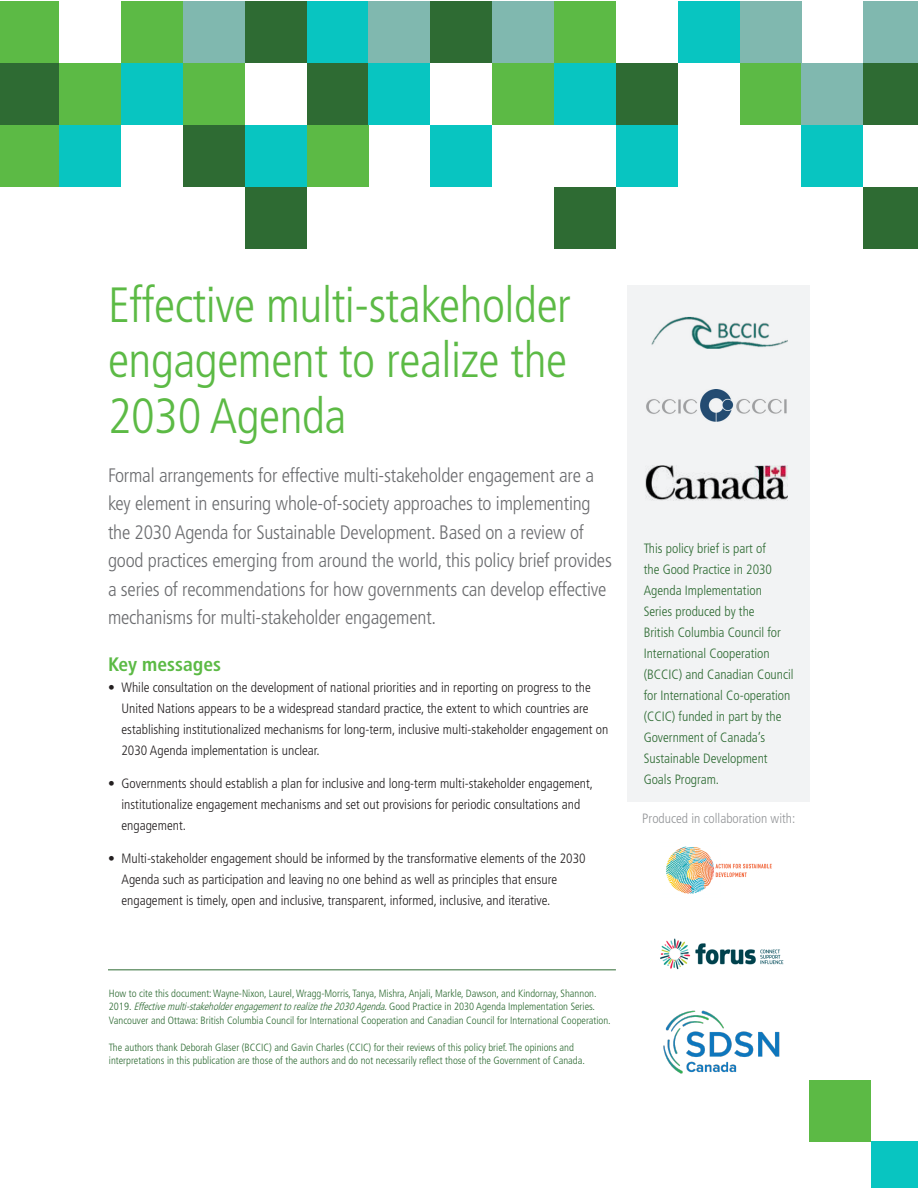
<style>
.page{position:relative;width:918px;height:1188px;background:#fff}
.page>*{position:absolute;margin:0;border:0;box-sizing:border-box;transform-origin:0 0}
.t1{font:300 condensed 49.5px/55.5px "Frutiger";letter-spacing:-.01em;color:#5cba45;text-align:justify}
.leader_para{font:300 condensed 19.5px/28.5px "Frutiger";letter-spacing:-.01em;color:#6c6d70}
.Heading_2{font:700 condensed 19.5px "Frutiger";color:#5cba45}
.t2{font:300 condensed 13.5px/21px "Frutiger";color:#231f20}
.t3{font:300 condensed 13.5px/21px "Frutiger";color:#2e6b33}
.t4{font:300 condensed 13.5px "Frutiger";color:#939598}
.t5{font:300 condensed 10.5px/13.5px "Frutiger";color:#2e6b33}
.s1{font-weight:700}
.s2{font-style:italic}
</style>
<div class="page">
<div style="left:627px;top:285px;width:183px;height:516px;background:#f2f3f4"></div>
<div style="left:810px;top:1080px;width:61px;height:62px;background:#5cba45"></div>
<div style="left:59px;top:63px;width:62px;height:62px;background:#5cba45"></div>
<div style="left:59px;top:125px;width:62px;height:62px;background:#08c5c1"></div>
<div style="left:0;top:1px;width:59px;height:62px;background:#5cba45"></div>
<div style="left:0;top:63px;width:59px;height:62px;background:#2e6b33"></div>
<div style="left:0;top:125px;width:59px;height:62px;background:#5cba45"></div>
<div style="left:121px;top:1px;width:62px;height:62px;background:#5cba45"></div>
<div style="left:121px;top:63px;width:62px;height:62px;background:#08c5c1"></div>
<div style="left:183px;top:1px;width:62px;height:62px;background:#80b8af"></div>
<div style="left:183px;top:63px;width:62px;height:62px;background:#5cba45"></div>
<div style="left:183px;top:125px;width:62px;height:62px;background:#2e6b33"></div>
<div style="left:245px;top:1px;width:62px;height:62px;background:#2e6b33"></div>
<div style="left:245px;top:125px;width:62px;height:62px;background:#08c5c1"></div>
<div style="left:245px;top:187px;width:62px;height:62px;background:#2e6b33"></div>
<div style="left:307px;top:1px;width:61px;height:62px;background:#08c5c1"></div>
<div style="left:307px;top:63px;width:61px;height:62px;background:#2e6b33"></div>
<div style="left:307px;top:125px;width:61px;height:62px;background:#5cba45"></div>
<div style="left:368px;top:1px;width:62px;height:62px;background:#80b8af"></div>
<div style="left:368px;top:63px;width:62px;height:62px;background:#08c5c1"></div>
<div style="left:430px;top:1px;width:62px;height:62px;background:#2e6b33"></div>
<div style="left:430px;top:125px;width:62px;height:62px;background:#08c5c1"></div>
<div style="left:492px;top:1px;width:62px;height:62px;background:#80b8af"></div>
<div style="left:492px;top:63px;width:62px;height:62px;background:#5cba45"></div>
<div style="left:554px;top:1px;width:62px;height:62px;background:#5cba45"></div>
<div style="left:554px;top:63px;width:62px;height:62px;background:#08c5c1"></div>
<div style="left:554px;top:187px;width:62px;height:62px;background:#2e6b33"></div>
<div style="left:616px;top:63px;width:62px;height:62px;background:#2e6b33"></div>
<div style="left:616px;top:125px;width:62px;height:62px;background:#08c5c1"></div>
<div style="left:678px;top:1px;width:62px;height:62px;background:#08c5c1"></div>
<div style="left:740px;top:1px;width:62px;height:62px;background:#80b8af"></div>
<div style="left:740px;top:63px;width:62px;height:62px;background:#5cba45"></div>
<div style="left:802px;top:63px;width:61px;height:62px;background:#80b8af"></div>
<div style="left:802px;top:125px;width:61px;height:62px;background:#08c5c1"></div>
<div style="left:863px;top:1px;width:55px;height:62px;background:#80b8af"></div>
<div style="left:863px;top:63px;width:55px;height:62px;background:#2e6b33"></div>
<div style="left:863px;top:187px;width:55px;height:62px;background:#2e6b33"></div>
<img style="left:646px;top:390px;width:141px;height:32px">
<img style="left:645px;top:466px;width:142px;height:34px">
<img style="left:651px;top:316px;width:136px;height:33px">
<div style="left:871px;top:1142px;width:47px;height:46px;background:#08c5c1"></div>
<img style="left:660px;top:938px;width:124px;height:32px">
<img style="left:666px;top:846px;width:106px;height:48px">
<img style="left:663px;top:1010px;width:117px;height:64px">
<hr style="left:108px;top:969px;width:508px;height:1px;background:#2e6b33">
<p class="t1" style="left:108px;top:278px;width:465px">Effective multi-stakeholder engagement to realize the 2030 Agenda</p>
<p class="leader_para" style="left:108px;top:461px;width:505px">Formal arrangements for effective multi-stakeholder engagement are a key element in ensuring whole-of-society approaches to implementing the 2030 Agenda for Sustainable Development. Based on a review of good practices emerging from around the world, this policy brief provides a series of recommendations for how governments can develop effective mechanisms for multi-stakeholder engagement.</p>
<p class="Heading_2" style="left:108px;top:653px;width:115px">Key messages</p>
<p class="t2" style="left:122px;top:677px;width:488px;text-indent:-14px"><span class="s1">•</span> While consultation on the development of national priorities and in reporting on progress to the United Nations appears to be a widespread standard practice, the extent to which countries are establishing institutionalized mechanisms for long-term, inclusive multi-stakeholder engagement on 2030 Agenda implementation is unclear.</p>
<p class="t2" style="left:122px;top:773px;width:473px;text-indent:-14px"><span class="s1">•</span> Governments should establish a plan for inclusive and long-term multi-stakeholder engagement, institutionalize engagement mechanisms and set out provisions for periodic consultations and engagement.</p>
<p class="t2" style="left:122px;top:848px;width:466px;text-indent:-14px"><span class="s1">•</span> Multi-stakeholder engagement should be informed by the transformative elements of the 2030<br>Agenda such as participation and leaving no one behind as well as principles that ensure engagement is timely, open and inclusive, transparent, informed, inclusive, and iterative.</p>
<p class="t5" style="left:109px;top:986px;width:503px">How to cite this document: Wayne-Nixon, Laurel, Wragg-Morris, Tanya, Mishra, Anjali, Markle, Dawson, and Kindornay, Shannon.<br>2 0 1 9 . <span class="s2">Effectivemulti-stakeholderengagementtorealizethe2030Agenda</span>. G o o d P r a c t i c e i n 2 0 3 0 A g e n d a I m p l e m e n t a t i o n S e r i e s .<br>Vancouver and Ottawa: British Columbia Council for International Cooperation and Canadian Council for International Cooperation.</p>
<p class="t5" style="left:109px;top:1040px;width:478px">The authors thank Deborah Glaser (BCCIC) and Gavin Charles (CCIC) for their reviews of this policy brief. The opinions and interpretations in this publication are those of the authors and do not necessarily reflect those of the Government of Canada.</p>
<p class="t3" style="left:644px;top:538px;width:151px">This policy brief is part of<br>the Good Practice in 2030<br>Agenda Implementation<br>Series produced by the<br>British Columbia Council for<br>International Cooperation (BCCIC) and Canadian Council for International Co-operation (CCIC) funded in part by the<br>Government of Canada’s<br>Sustainable Development<br>Goals Program.</p>
<p class="t4" style="left:642px;top:811px;width:155px">Produced in collaboration with:</p>
</div>
